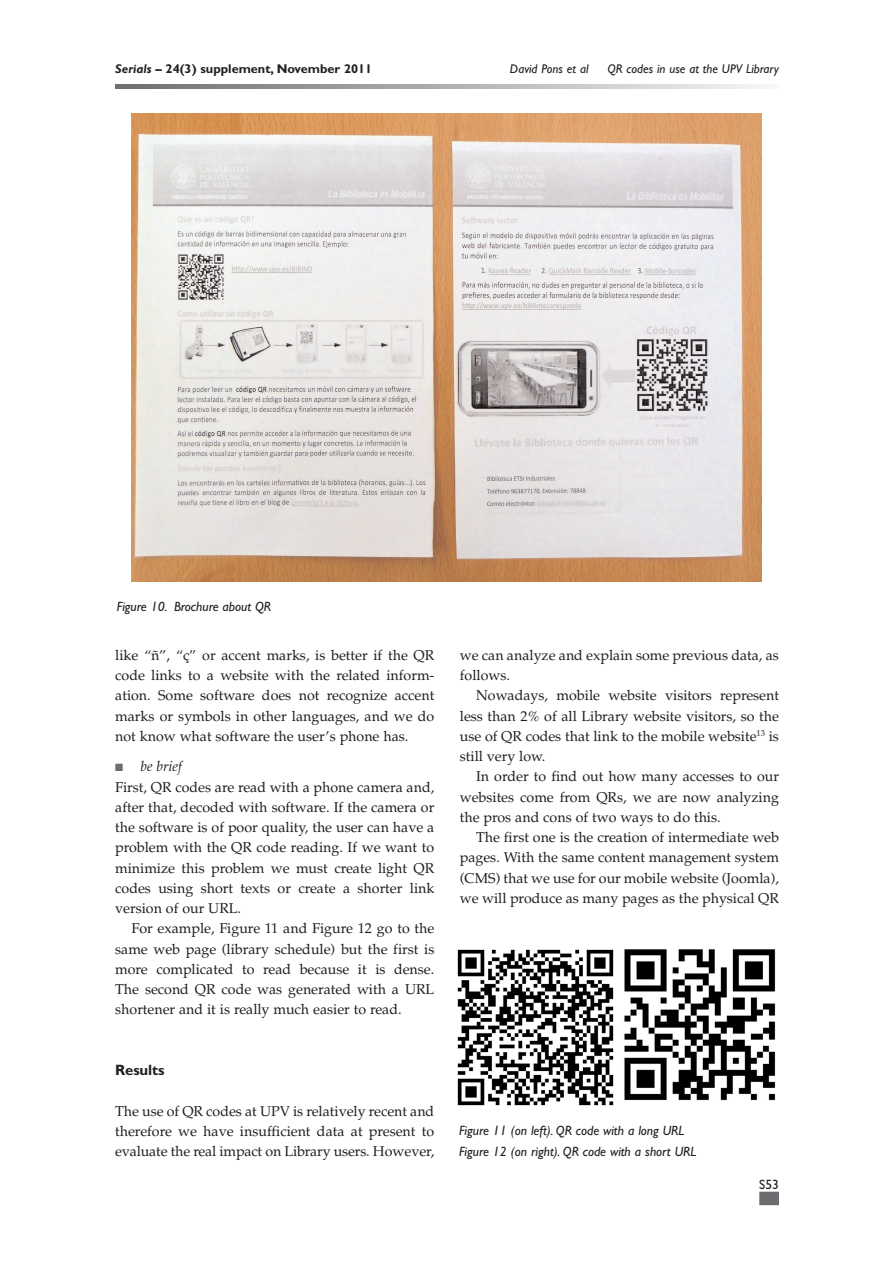
<style>
.page{position:relative;width:893px;height:1263px;background:#fff}
.page>*{position:absolute;margin:0;border:0;box-sizing:border-box;transform-origin:0 0}
.t1{font:700 15px "Gill Sans";letter-spacing:-.01em;color:#231f20}
.t2{font:14.25px/20.2px "Palatino";color:#231f20;text-align:justify}
.t3{font:italic 13.5px/20.2px "Gill Sans";letter-spacing:-.005em;color:#231f20}
.t4{font:13.5px "Gill Sans";color:#231f20}
.t5{font:italic 12.75px "Gill Sans";color:#231f20}
.t6{font:700 12.75px "Gill Sans";color:#231f20}
.s1{font-style:italic}
.s2{color:#6c6d70}
</style>
<div class="page">
<svg style="left:115px;top:85px;width:650px;height:3px;background:#aeafb2"></svg>
<div style="left:759px;top:1192px;width:20px;height:13px;background:#6c6d70"></div>
<img style="left:132px;top:113px;width:630px;height:468px">
<img style="left:457px;top:949px;width:157px;height:157px">
<img style="left:624px;top:949px;width:152px;height:152px">
<p class="t6" style="left:115px;top:64px;width:258px"><span class="s1">Serials</span> – 24(3) supplement, November 2011</p>
<p class="t5" style="left:510px;top:64px;width:80px">David Pons et al</p>
<p class="t5" style="left:607px;top:64px;width:173px">QR codes in use at the UPV Library</p>
<p class="t3" style="left:117px;top:598px;width:156px">Figure 10. Brochure about QR</p>
<p class="t2" style="left:115px;top:647px;width:320px">like “ñ”, “ç” or accent marks, is better if the QR code links to a website with the related inform&shy;ation. Some software does not recognize accent marks or symbols in other languages, and we do not know what software the user’s phone has.</p>
<p class="t2" style="left:115px;top:758px;width:320px;text-align:left"><span class="s2">■</span> <span class="s1">be brief<br></span>First, QR codes are read with a phone camera and, after that, decoded with software. If the camera or the software is of poor quality, the user can have a problem with the QR code reading. If we want to minimize this problem we must create light QR codes using short texts or create a shorter link version of our URL.</p>
<p class="t2" style="left:115px;top:920px;width:320px;text-indent:16px">For example, Figure 11 and Figure 12 go to the same web page (library schedule) but the first is more complicated to read because it is dense.<br>The second QR code was generated with a URL shortener and it is really much easier to read.</p>
<p class="t1" style="left:115px;top:1065px;width:51px">Results</p>
<p class="t2" style="left:115px;top:1102px;width:320px">The use of QR codes at UPV is relatively recent and therefore we have insufficient data at present to evaluate the real impact on Library users. However,</p>
<p class="t2" style="left:460px;top:647px;width:320px">we can analyze and explain some previous data, as follows.</p>
<p class="t2" style="left:460px;top:687px;width:320px;text-indent:16px">Nowadays, mobile website visitors represent less than 2% of all Library website visitors, so the use of QR codes that link to the mobile website<sup>13</sup> is still very low.</p>
<p class="t2" style="left:460px;top:768px;width:320px;text-indent:16px">In order to find out how many accesses to our websites come from QRs, we are now analyzing the pros and cons of two ways to do this.</p>
<p class="t2" style="left:460px;top:829px;width:320px;text-indent:16px">The first one is the creation of intermediate web pages. With the same content management system (CMS) that we use for our mobile website (Joomla), we will produce as many pages as the physical QR</p>
<p class="t3" style="left:459px;top:1122px;width:238px">Figure 11 (on left). QR code with a long URL<br>Figure 12 (on right). QR code with a short URL</p>
<p class="t4" style="left:759px;top:1179px;width:21px">S53</p>
</div>
